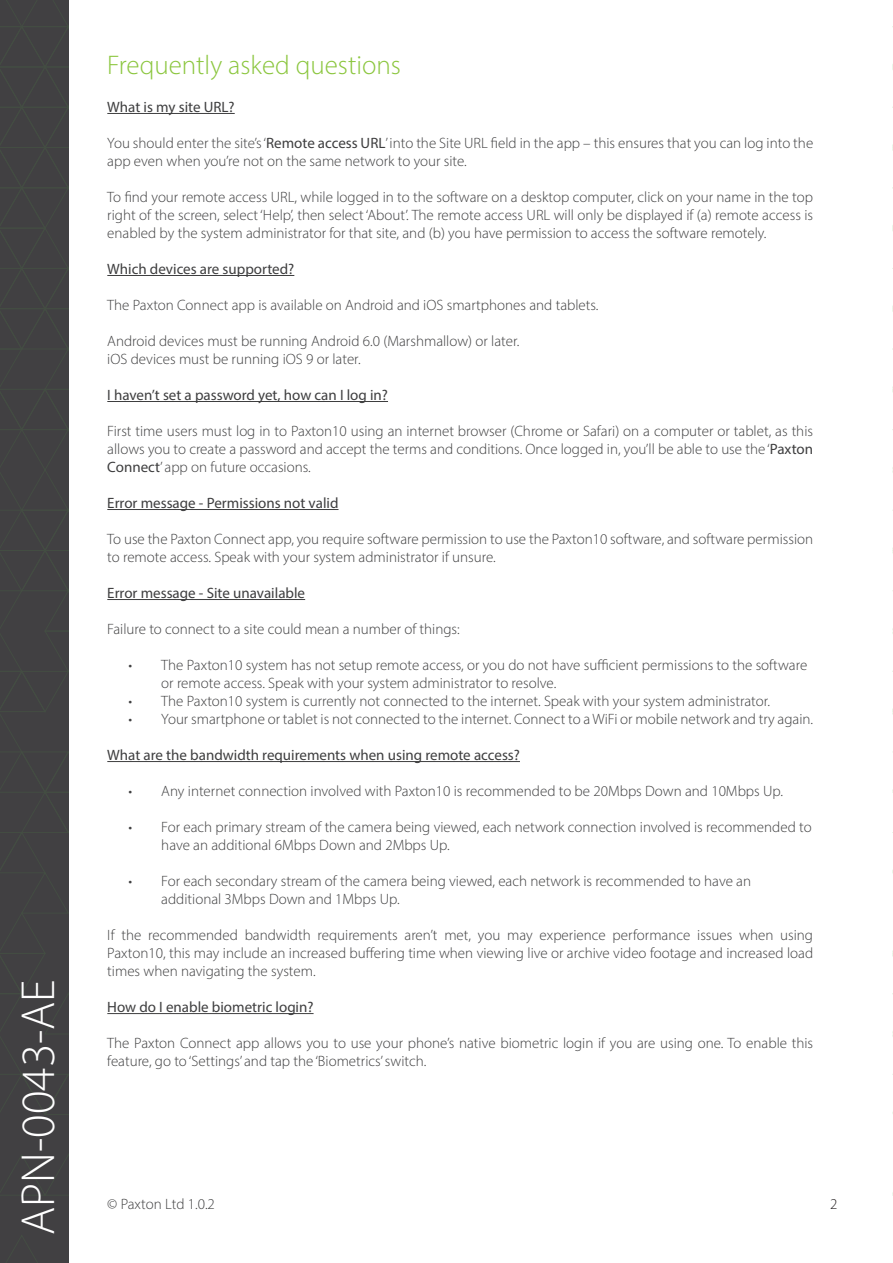
<style>
.page{position:relative;width:893px;height:1263px;background:#fff}
.page>*{position:absolute;margin:0;border:0;box-sizing:border-box;transform-origin:0 0}
.t1{font:300 48px "Myriad Pro";color:#fff}
.t2{font:300 27px "Myriad Pro";color:#8bc63e}
.t3{font:300 15px/18px "Myriad Pro";color:#3e3e3f}
.t4{font:15px "Myriad Pro";color:#3e3e3f}
.t5{font:300 15px "Myriad Pro";color:#231f20}
.s1{font-weight:400}
</style>
<div class="page">
<div style="left:0;top:0;width:69px;height:1263px;background:#414042"></div>
<svg style="left:7px;top:1235px;width:31px;height:28px"></svg>
<svg style="left:0;top:0;width:68px;height:1196px"></svg>
<hr style="left:892px;top:0;width:1px;height:1263px;background:#414042">
<svg style="left:892px;top:1234px;width:1px;height:29px"></svg>
<svg style="left:892px;top:1154px;width:1px;height:42px"></svg>
<svg style="left:892px;top:0;width:1px;height:793px"></svg>
<svg style="left:892px;top:832px;width:1px;height:42px"></svg>
<svg style="left:892px;top:912px;width:1px;height:203px"></svg>
<hr style="left:107px;top:113px;width:128px;height:1px;background:#3e3e3f">
<hr style="left:107px;top:275px;width:187px;height:1px;background:#3e3e3f">
<hr style="left:107px;top:401px;width:281px;height:1px;background:#3e3e3f">
<hr style="left:107px;top:509px;width:231px;height:1px;background:#3e3e3f">
<hr style="left:107px;top:599px;width:198px;height:1px;background:#3e3e3f">
<hr style="left:107px;top:761px;width:413px;height:1px;background:#3e3e3f">
<hr style="left:107px;top:1013px;width:207px;height:1px;background:#3e3e3f">
<h1 class="t1" style="left:9px;top:1235px;width:257px;rotate:-90deg">APN-0043-AE</h1>
<p class="t2" style="left:107px;top:49px;width:295px">Frequently asked questions</p>
<p class="t4" style="left:107px;top:98px;width:129px">What is my site URL?</p>
<p class="t3" style="left:107px;top:134px;width:707px">You should enter the site’s ‘<span class="s1">Remote access URL</span>’ into the Site URL field in the app – this ensures that you can log into the app even when you’re not on the same network to your site.</p>
<p class="t3" style="left:107px;top:188px;width:707px;text-align:justify">To find your remote access URL, while logged in to the software on a desktop computer, click on your name in the top right of the screen, select ‘Help’, then select ‘About’. The remote access URL will only be displayed if (a) remote access is enabled by the system administrator for that site, and (b) you have permission to access the software remotely.</p>
<p class="t4" style="left:107px;top:260px;width:189px">Which devices are supported?</p>
<p class="t3" style="left:107px;top:296px;width:493px">The Paxton Connect app is available on Android and iOS smartphones and tablets.</p>
<p class="t3" style="left:107px;top:332px;width:414px">Android devices must be running Android 6.0 (Marshmallow) or later.</p>
<p class="t3" style="left:107px;top:350px;width:255px">iOS devices must be running iOS 9 or later.</p>
<p class="t4" style="left:107px;top:386px;width:282px">I haven’t set a password yet, how can I log in?</p>
<p class="t3" style="left:107px;top:422px;width:707px;text-align:justify">First time users must log in to Paxton10 using an internet browser (Chrome or Safari) on a computer or tablet, as this allows you to create a password and accept the terms and conditions. Once logged in, you’ll be able to use the ‘<span class="s1">Paxton Connect</span>’ app on future occasions.</p>
<p class="t4" style="left:107px;top:494px;width:233px">Error message - Permissions not valid</p>
<p class="t3" style="left:107px;top:530px;width:707px">To use the Paxton Connect app, you require software permission to use the Paxton10 software, and software permission to remote access. Speak with your system administrator if unsure.</p>
<p class="t4" style="left:107px;top:584px;width:199px">Error message - Site unavailable</p>
<p class="t3" style="left:107px;top:620px;width:354px">Failure to connect to a site could mean a number of things:</p>
<p class="t3" style="left:161px;top:656px;width:647px;text-indent:-33px">• The Paxton10 system has not setup remote access, or you do not have sufficient permissions to the software or remote access. Speak with your system administrator to resolve.</p>
<p class="t3" style="left:129px;top:692px;width:643px">• The Paxton10 system is currently not connected to the internet. Speak with your system administrator.</p>
<p class="t3" style="left:129px;top:710px;width:686px">• Your smartphone or tablet is not connected to the internet. Connect to a WiFi or mobile network and try again.</p>
<p class="t4" style="left:107px;top:746px;width:414px">What are the bandwidth requirements when using remote access?</p>
<p class="t3" style="left:129px;top:782px;width:656px">• Any internet connection involved with Paxton10 is recommended to be 20Mbps Down and 10Mbps Up.</p>
<p class="t3" style="left:161px;top:818px;width:652px;text-indent:-33px">• For each primary stream of the camera being viewed, each network connection involved is recommended to have an additional 6Mbps Down and 2Mbps Up.</p>
<p class="t3" style="left:161px;top:872px;width:591px;text-indent:-33px">• For each secondary stream of the camera being viewed, each network is recommended to have an additional 3Mbps Down and 1Mbps Up.</p>
<p class="t3" style="left:107px;top:926px;width:707px;text-align:justify">If the recommended bandwidth requirements aren’t met, you may experience performance issues when using Paxton10, this may include an increased buffering time when viewing live or archive video footage and increased load times when navigating the system.</p>
<p class="t4" style="left:107px;top:998px;width:208px">How do I enable biometric login?</p>
<p class="t3" style="left:107px;top:1034px;width:707px">The Paxton Connect app allows you to use your phone’s native biometric login if you are using one. To enable this feature, go to ‘Settings’ and tap the ‘Biometrics’ switch.</p>
<p class="t3" style="left:107px;top:1195px;width:109px">© Paxton Ltd 1.0.2</p>
<p class="t5" style="left:830px;top:1195px;width:9px">2</p>
</div>
